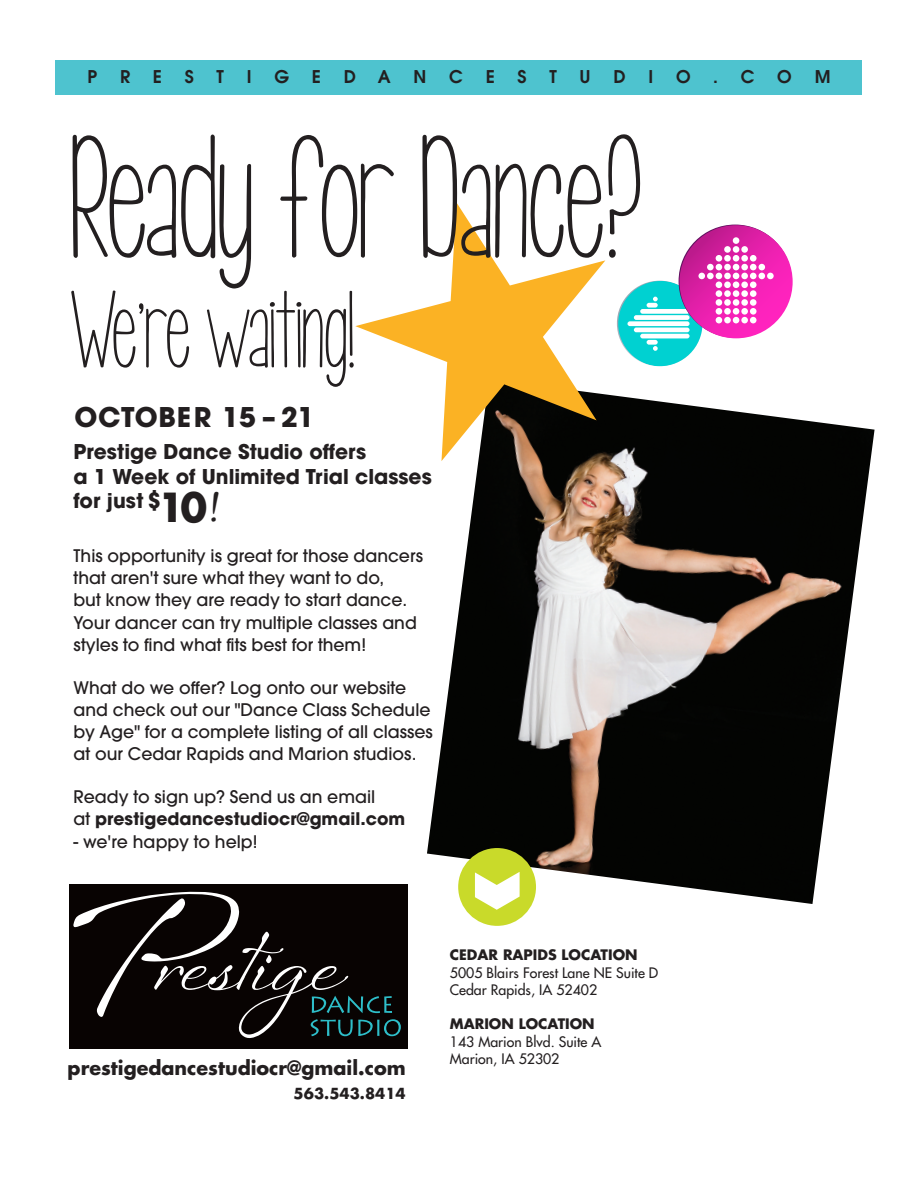
<style>
.page{position:relative;width:918px;height:1188px;background:#fff}
.page>*{position:absolute;margin:0;border:0;box-sizing:border-box;transform-origin:0 0}
.t1{font:144px "KG Call Me Maybe skinny";letter-spacing:-.005em;color:#231f20}
.t2{font:90px "KG Call Me Maybe skinny";letter-spacing:-.005em;color:#231f20}
.t3{font:700 27px "Avant Garde";letter-spacing:.025em;color:#231f20}
.t4{font:700 20.25px/24.3px "Avant Garde";color:#231f20}
.t5{font:700 19.2px "Futura";color:#231f20}
.t6{font:600 17.55px "Avant Garde";color:#231f20}
.t7{font:500 17.25px/22.2px "Avant Garde";color:#231f20}
.t8{font:700 17.25px/22.2px "Avant Garde";color:#231f20}
.t9{font:700 14.85px "Futura";color:#231f20}
.t10{font:500 14.1px/17px "Futura Std";color:#231f20}
.t11{font:700 14.1px "Futura";color:#231f20}
.s1{font-size:23.4px}
.s2{font-family:"Futura";font-size:39px}
.s3{font-weight:500}
</style>
<div class="page">
<img style="left:427px;top:399px;width:448px;height:505px">
<div style="left:458px;top:848px;width:78px;height:78px;background:#c9da2a;border-radius:50%"></div>
<svg style="left:475px;top:872px;width:45px;height:38px"></svg>
<svg style="left:644px;top:281px;width:58px;height:85px"></svg>
<svg style="left:679px;top:225px;width:114px;height:113px;background:#e523ac"></svg>
<div style="left:767px;top:273px;width:7px;height:6px;background:#fff;border-radius:50%"></div>
<svg style="left:759px;top:264px;width:6px;height:15px"></svg>
<div style="left:750px;top:317px;width:7px;height:6px;background:#fff;border-radius:50%"></div>
<div style="left:750px;top:308px;width:7px;height:7px;background:#fff;border-radius:50%"></div>
<div style="left:750px;top:299px;width:7px;height:7px;background:#fff;border-radius:50%"></div>
<div style="left:750px;top:290px;width:7px;height:7px;background:#fff;border-radius:50%"></div>
<div style="left:750px;top:281px;width:7px;height:7px;background:#fff;border-radius:50%"></div>
<div style="left:750px;top:273px;width:7px;height:6px;background:#fff;border-radius:50%"></div>
<div style="left:750px;top:264px;width:7px;height:6px;background:#fff;border-radius:50%"></div>
<div style="left:750px;top:255px;width:7px;height:7px;background:#fff;border-radius:50%"></div>
<div style="left:741px;top:317px;width:7px;height:6px;background:#fff;border-radius:50%"></div>
<div style="left:741px;top:308px;width:7px;height:7px;background:#fff;border-radius:50%"></div>
<div style="left:741px;top:299px;width:7px;height:7px;background:#fff;border-radius:50%"></div>
<div style="left:741px;top:290px;width:7px;height:7px;background:#fff;border-radius:50%"></div>
<div style="left:741px;top:281px;width:7px;height:7px;background:#fff;border-radius:50%"></div>
<div style="left:741px;top:273px;width:7px;height:6px;background:#fff;border-radius:50%"></div>
<div style="left:741px;top:264px;width:7px;height:6px;background:#fff;border-radius:50%"></div>
<div style="left:741px;top:255px;width:7px;height:7px;background:#fff;border-radius:50%"></div>
<div style="left:741px;top:246px;width:7px;height:7px;background:#fff;border-radius:50%"></div>
<svg style="left:733px;top:317px;width:6px;height:6px"></svg>
<div style="left:733px;top:308px;width:6px;height:7px;background:#fff;border-radius:50%"></div>
<div style="left:733px;top:299px;width:6px;height:7px;background:#fff;border-radius:50%"></div>
<div style="left:733px;top:290px;width:6px;height:7px;background:#fff;border-radius:50%"></div>
<div style="left:733px;top:281px;width:6px;height:7px;background:#fff;border-radius:50%"></div>
<svg style="left:733px;top:264px;width:6px;height:15px"></svg>
<div style="left:733px;top:255px;width:6px;height:7px;background:#fff;border-radius:50%"></div>
<div style="left:733px;top:246px;width:6px;height:7px;background:#fff;border-radius:50%"></div>
<div style="left:733px;top:237px;width:6px;height:7px;background:#fff;border-radius:50%"></div>
<div style="left:724px;top:317px;width:7px;height:6px;background:#fff;border-radius:50%"></div>
<div style="left:724px;top:308px;width:7px;height:7px;background:#fff;border-radius:50%"></div>
<svg style="left:724px;top:299px;width:7px;height:7px"></svg>
<div style="left:724px;top:290px;width:7px;height:7px;background:#fff;border-radius:50%"></div>
<div style="left:724px;top:281px;width:7px;height:7px;background:#fff;border-radius:50%"></div>
<div style="left:724px;top:273px;width:7px;height:6px;background:#fff;border-radius:50%"></div>
<div style="left:724px;top:264px;width:7px;height:6px;background:#fff;border-radius:50%"></div>
<div style="left:724px;top:255px;width:7px;height:7px;background:#fff;border-radius:50%"></div>
<div style="left:724px;top:246px;width:7px;height:7px;background:#fff;border-radius:50%"></div>
<svg style="left:716px;top:317px;width:6px;height:6px"></svg>
<div style="left:716px;top:308px;width:6px;height:7px;background:#fff;border-radius:50%"></div>
<div style="left:716px;top:299px;width:6px;height:7px;background:#fff;border-radius:50%"></div>
<div style="left:716px;top:290px;width:6px;height:7px;background:#fff;border-radius:50%"></div>
<div style="left:716px;top:281px;width:6px;height:7px;background:#fff;border-radius:50%"></div>
<svg style="left:716px;top:264px;width:6px;height:15px"></svg>
<div style="left:716px;top:255px;width:6px;height:7px;background:#fff;border-radius:50%"></div>
<div style="left:707px;top:273px;width:7px;height:6px;background:#fff;border-radius:50%"></div>
<div style="left:707px;top:264px;width:7px;height:6px;background:#fff;border-radius:50%"></div>
<div style="left:698px;top:273px;width:7px;height:6px;background:#fff;border-radius:50%"></div>
<div style="left:69px;top:884px;width:338px;height:165px;background:#080302"></div>
<svg style="left:73px;top:892px;width:328px;height:146px"></svg>
<div style="left:56px;top:60px;width:806px;height:35px;background:#4ec3cf"></div>
<svg style="left:427px;top:283px;width:217px;height:190px"></svg>
<p class="t6" style="left:87px;top:66px;width:11px">P</p>
<p class="t6" style="left:120px;top:66px;width:12px">R</p>
<p class="t6" style="left:153px;top:66px;width:11px">E</p>
<p class="t6" style="left:185px;top:66px;width:11px">S</p>
<p class="t6" style="left:217px;top:66px;width:9px">T</p>
<p class="t6" style="left:247px;top:66px;width:6px">I</p>
<p class="t6" style="left:274px;top:66px;width:16px">G</p>
<p class="t6" style="left:312px;top:66px;width:11px">E</p>
<p class="t6" style="left:344px;top:66px;width:14px">D</p>
<p class="t6" style="left:378px;top:66px;width:14px">A</p>
<p class="t6" style="left:414px;top:66px;width:14px">N</p>
<p class="t6" style="left:449px;top:66px;width:15px">C</p>
<p class="t6" style="left:486px;top:66px;width:11px">E</p>
<p class="t6" style="left:518px;top:66px;width:11px">S</p>
<p class="t6" style="left:549px;top:66px;width:9px">T</p>
<p class="t6" style="left:580px;top:66px;width:13px">U</p>
<p class="t6" style="left:614px;top:66px;width:14px">D</p>
<p class="t6" style="left:649px;top:66px;width:6px">I</p>
<p class="t6" style="left:676px;top:66px;width:16px">O</p>
<p class="t6" style="left:713px;top:66px;width:6px">.</p>
<p class="t6" style="left:741px;top:66px;width:15px">C</p>
<p class="t6" style="left:777px;top:66px;width:16px">O</p>
<p class="t6" style="left:815px;top:66px;width:17px">M</p>
<h1 class="t1" style="left:70px;top:112px;width:574px">Ready for Dance?</h1>
<h2 class="t2" style="left:70px;top:276px;width:287px">We're waiting!</h2>
<h3 class="t3" style="left:74px;top:407px;width:242px">OCTOBER 15 – 21</h3>
<p class="t4" style="left:74px;top:442px;width:360px">Prestige Dance Studio offers<br>a 1 Week of Unlimited Trial classes for just <span class="s1">$</span><span class="s2">10</span></p>
<p class="t7" style="left:74px;top:546px;width:351px">This opportunity is great for those dancers that aren't sure what they want to do,<br>but know they are ready to start dance.<br>Your dancer can try multiple classes and styles to find what fits best for them!</p>
<p class="t7" style="left:74px;top:678px;width:361px">What do we offer? Log onto our website and check out our "Dance Class Schedule by Age" for a complete listing of all classes at our Cedar Rapids and Marion studios.</p>
<p class="t8" style="left:74px;top:788px;width:333px"><span class="s3">Ready to sign up? Send us an email<br>at</span> prestigedancestudiocr@gmail.com</p>
<p class="t7" style="left:74px;top:832px;width:185px">- we're happy to help!</p>
<p class="t5" style="left:68px;top:1059px;width:340px">prestigedancestudiocr@gmail.com</p>
<p class="t9" style="left:294px;top:1086px;width:114px">563.543.8414</p>
<p class="t11" style="left:450px;top:948px;width:189px">CEDAR RAPIDS LOCATION</p>
<p class="t10" style="left:450px;top:966px;width:210px">5005 Blairs Forest Lane NE Suite D<br>Cedar Rapids, IA 52402</p>
<p class="t11" style="left:450px;top:1017px;width:146px">MARION LOCATION</p>
<p class="t10" style="left:450px;top:1035px;width:153px">143 Marion Blvd. Suite A<br>Marion, IA 52302</p>
</div>
